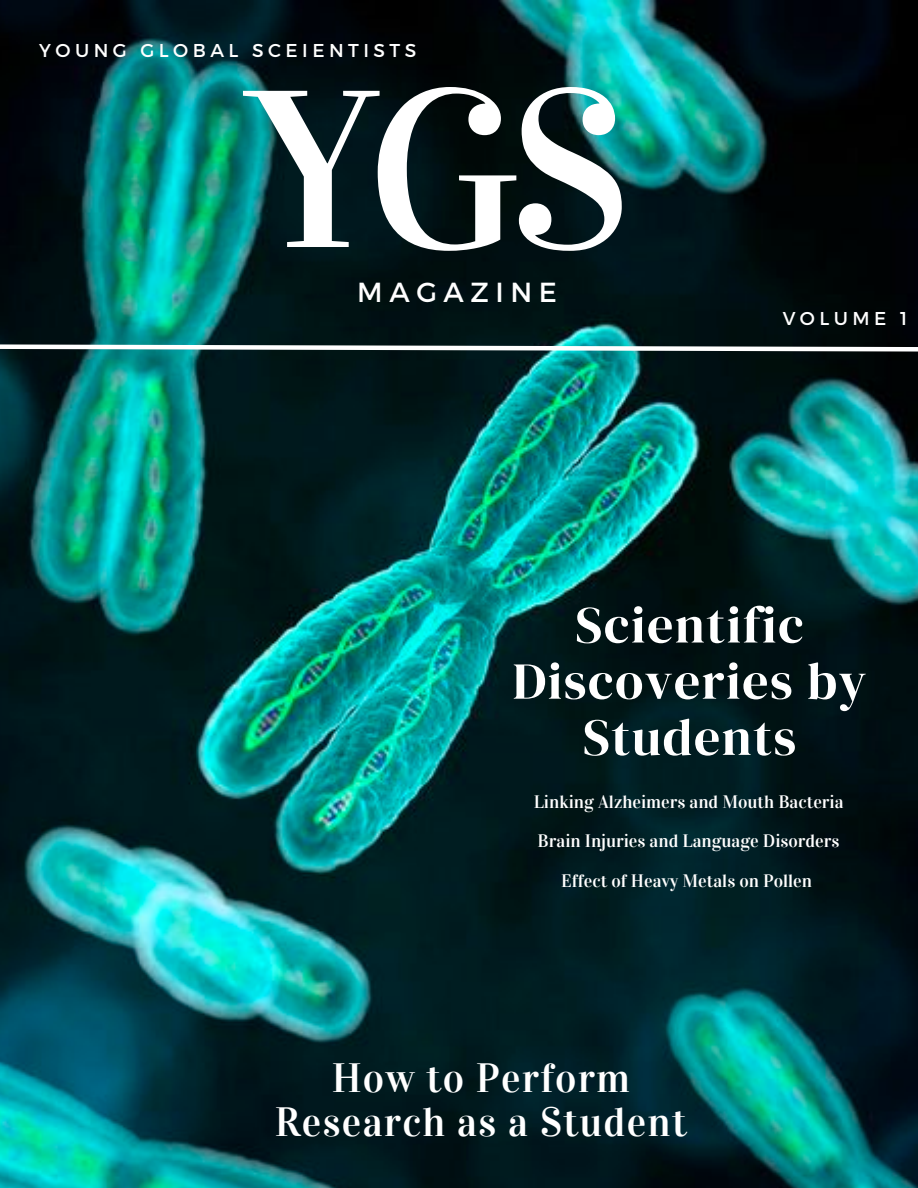
<style>
.page{position:relative;width:918px;height:1188px;background:#fff}
.page>*{position:absolute;margin:0;border:0;box-sizing:border-box;transform-origin:0 0}
.t1{font:224.1px "Vidaloka";color:#fff}
.t2{font:51.75px/56.2px "DM Serif Display";letter-spacing:.03em;color:#fff;text-align:center}
.t3{font:40.8px/43.8px "Vidaloka";letter-spacing:.03em;color:#fff;text-align:center}
.t4{font:27.6px "Montserrat";letter-spacing:.24em;color:#fff}
.t5{font:18.6px "Montserrat";letter-spacing:.24em;color:#fff}
.t6{font:18px "Vidaloka";color:#fff}
</style>
<div class="page">
<img style="left:0;top:0;width:918px;height:1188px">
<svg style="left:0;top:342px;width:918px;height:12px"></svg>
<p class="t5" style="left:39px;top:38px;width:379px">YOUNG GLOBAL SCEIENTISTS</p>
<p class="t1" style="left:247px;top:36px;width:384px">YGS</p>
<p class="t4" style="left:357px;top:274px;width:201px">MAGAZINE</p>
<p class="t5" style="left:783px;top:307px;width:126px">VOLUME 1</p>
<p class="t2" style="left:513px;top:596px;width:355px">Scientific<br>Discoveries by<br>Students</p>
<p class="t6" style="left:534px;top:791px;width:311px">Linking Alzheimers and Mouth Bacteria</p>
<p class="t6" style="left:538px;top:830px;width:303px">Brain Injuries and Language Disorders</p>
<p class="t6" style="left:561px;top:870px;width:252px">Effect of Heavy Metals on Pollen</p>
<p class="t3" style="left:275px;top:1056px;width:414px">How to Perform<br>Research as a Student</p>
</div>
